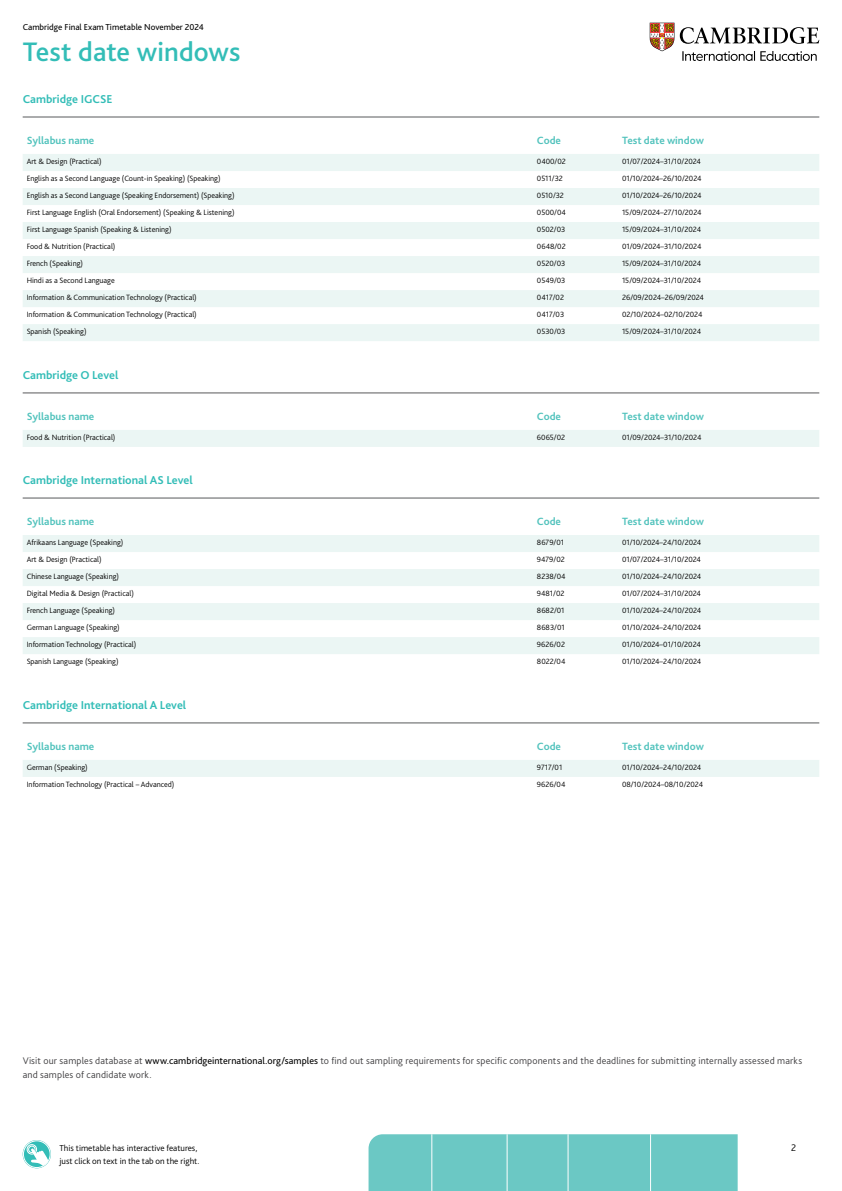
<style>
.page{position:relative;width:842px;height:1191px;background:#fff}
.page>*{position:absolute;margin:0;border:0;box-sizing:border-box;transform-origin:0 0}
.Section_header{font:500 28px "Bliss Pro";color:#33bdb7}
.Test_date_qualificat{font:700 12px "Bliss Pro";color:#33bdb7}
.t1{font:700 11px "Bliss Pro";color:#53c3bd}
.t2{font:300 10px/14px "Bliss Pro";letter-spacing:.015em;color:#414042}
.t3{font:300 10px "Bliss Pro";color:#000}
.t4{font:300 9px/12.5px "Bliss Pro";color:#000}
.t5{font:9px "Bliss Pro";color:#000}
.Table_body_text{font:300 8px "Bliss Pro";color:#000}
.s1{font-weight:400;color:#000}
</style>
<div class="page">
<svg style="left:23px;top:1140px;width:28px;height:28px"></svg>
<svg style="left:27px;top:1144px;width:22px;height:22px"></svg>
<div style="left:23px;top:1140px;width:27px;height:27px;border:1px solid #fff;border-radius:50%"></div>
<svg style="left:682px;top:51px;width:135px;height:10px"></svg>
<svg style="left:680px;top:27px;width:139px;height:17px"></svg>
<svg style="left:650px;top:23px;width:24px;height:28px"></svg>
<hr style="left:23px;top:117px;width:796px;height:1px;background:#58595b">
<svg style="left:23px;top:154px;width:796px;height:187px;fill:#ebf6f4"></svg>
<hr style="left:23px;top:393px;width:796px;height:1px;background:#58595b">
<div style="left:23px;top:430px;width:796px;height:17px;background:#ebf6f4"></div>
<hr style="left:23px;top:498px;width:796px;height:1px;background:#58595b">
<svg style="left:23px;top:535px;width:796px;height:119px;fill:#ebf6f4"></svg>
<hr style="left:23px;top:722px;width:796px;height:1px;background:#58595b">
<div style="left:23px;top:760px;width:796px;height:17px;background:#ebf6f4"></div>
<div style="left:369px;top:1134px;width:369px;height:57px;background:#6bc8c4"></div>
<hr style="left:567px;top:1134px;width:1px;height:57px;background:#fff">
<hr style="left:650px;top:1134px;width:1px;height:57px;background:#fff">
<hr style="left:507px;top:1134px;width:1px;height:57px;background:#fff">
<hr style="left:431px;top:1134px;width:1px;height:57px;background:#fff">
<p class="t5" style="left:23px;top:21px;width:183px">Cambridge Final Exam Timetable November 2024</p>
<p class="Section_header" style="left:23px;top:34px;width:219px">Test date windows</p>
<p class="Test_date_qualificat" style="left:23px;top:91px;width:91px">Cambridge IGCSE</p>
<p class="t1" style="left:27px;top:133px;width:69px">Syllabus name</p>
<p class="t1" style="left:537px;top:133px;width:26px">Code</p>
<p class="t1" style="left:622px;top:133px;width:83px">Test date window</p>
<p class="Table_body_text" style="left:27px;top:156px;width:76px">Art &amp; Design (Practical)</p>
<p class="Table_body_text" style="left:537px;top:156px;width:30px">0400/02</p>
<p class="Table_body_text" style="left:622px;top:156px;width:80px">01/07/2024–31/10/2024</p>
<p class="Table_body_text" style="left:27px;top:173px;width:195px">English as a Second Language (Count-in Speaking) (Speaking)</p>
<p class="Table_body_text" style="left:537px;top:173px;width:27px">0511/32</p>
<p class="Table_body_text" style="left:622px;top:173px;width:81px">01/10/2024–26/10/2024</p>
<p class="Table_body_text" style="left:27px;top:190px;width:209px">English as a Second Language (Speaking Endorsement) (Speaking)</p>
<p class="Table_body_text" style="left:537px;top:190px;width:28px">0510/32</p>
<p class="Table_body_text" style="left:622px;top:190px;width:81px">01/10/2024–26/10/2024</p>
<p class="Table_body_text" style="left:27px;top:207px;width:209px">First Language English (Oral Endorsement) (Speaking &amp; Listening)</p>
<p class="Table_body_text" style="left:537px;top:207px;width:30px">0500/04</p>
<p class="Table_body_text" style="left:622px;top:207px;width:81px">15/09/2024–27/10/2024</p>
<p class="Table_body_text" style="left:27px;top:224px;width:146px">First Language Spanish (Speaking &amp; Listening)</p>
<p class="Table_body_text" style="left:537px;top:224px;width:30px">0502/03</p>
<p class="Table_body_text" style="left:622px;top:224px;width:81px">15/09/2024–31/10/2024</p>
<p class="Table_body_text" style="left:27px;top:241px;width:90px">Food &amp; Nutrition (Practical)</p>
<p class="Table_body_text" style="left:537px;top:241px;width:30px">0648/02</p>
<p class="Table_body_text" style="left:622px;top:241px;width:81px">01/09/2024–31/10/2024</p>
<p class="Table_body_text" style="left:27px;top:258px;width:58px">French (Speaking)</p>
<p class="Table_body_text" style="left:537px;top:258px;width:30px">0520/03</p>
<p class="Table_body_text" style="left:622px;top:258px;width:81px">15/09/2024–31/10/2024</p>
<p class="Table_body_text" style="left:27px;top:275px;width:90px">Hindi as a Second Language</p>
<p class="Table_body_text" style="left:537px;top:275px;width:30px">0549/03</p>
<p class="Table_body_text" style="left:622px;top:275px;width:81px">15/09/2024–31/10/2024</p>
<p class="Table_body_text" style="left:27px;top:292px;width:172px">Information &amp; Communication Technology (Practical)</p>
<p class="Table_body_text" style="left:537px;top:292px;width:29px">0417/02</p>
<p class="Table_body_text" style="left:622px;top:292px;width:83px">26/09/2024–26/09/2024</p>
<p class="Table_body_text" style="left:27px;top:309px;width:172px">Information &amp; Communication Technology (Practical)</p>
<p class="Table_body_text" style="left:537px;top:309px;width:29px">0417/03</p>
<p class="Table_body_text" style="left:622px;top:309px;width:82px">02/10/2024–02/10/2024</p>
<p class="Table_body_text" style="left:27px;top:326px;width:61px">Spanish (Speaking)</p>
<p class="Table_body_text" style="left:537px;top:326px;width:30px">0530/03</p>
<p class="Table_body_text" style="left:622px;top:326px;width:81px">15/09/2024–31/10/2024</p>
<p class="Test_date_qualificat" style="left:23px;top:367px;width:97px">Cambridge O Level</p>
<p class="t1" style="left:27px;top:409px;width:69px">Syllabus name</p>
<p class="t1" style="left:537px;top:409px;width:26px">Code</p>
<p class="t1" style="left:622px;top:409px;width:83px">Test date window</p>
<p class="Table_body_text" style="left:27px;top:432px;width:90px">Food &amp; Nutrition (Practical)</p>
<p class="Table_body_text" style="left:537px;top:432px;width:30px">6065/02</p>
<p class="Table_body_text" style="left:622px;top:432px;width:81px">01/09/2024–31/10/2024</p>
<p class="Test_date_qualificat" style="left:23px;top:473px;width:172px">Cambridge International AS Level</p>
<p class="t1" style="left:27px;top:514px;width:69px">Syllabus name</p>
<p class="t1" style="left:537px;top:514px;width:26px">Code</p>
<p class="t1" style="left:622px;top:514px;width:83px">Test date window</p>
<p class="Table_body_text" style="left:27px;top:537px;width:98px">Afrikaans Language (Speaking)</p>
<p class="Table_body_text" style="left:537px;top:537px;width:29px">8679/01</p>
<p class="Table_body_text" style="left:622px;top:537px;width:81px">01/10/2024–24/10/2024</p>
<p class="Table_body_text" style="left:27px;top:554px;width:76px">Art &amp; Design (Practical)</p>
<p class="Table_body_text" style="left:537px;top:554px;width:29px">9479/02</p>
<p class="Table_body_text" style="left:622px;top:554px;width:80px">01/07/2024–31/10/2024</p>
<p class="Table_body_text" style="left:27px;top:571px;width:94px">Chinese Language (Speaking)</p>
<p class="Table_body_text" style="left:537px;top:571px;width:30px">8238/04</p>
<p class="Table_body_text" style="left:622px;top:571px;width:81px">01/10/2024–24/10/2024</p>
<p class="Table_body_text" style="left:27px;top:588px;width:109px">Digital Media &amp; Design (Practical)</p>
<p class="Table_body_text" style="left:537px;top:588px;width:29px">9481/02</p>
<p class="Table_body_text" style="left:622px;top:588px;width:80px">01/07/2024–31/10/2024</p>
<p class="Table_body_text" style="left:27px;top:605px;width:90px">French Language (Speaking)</p>
<p class="Table_body_text" style="left:537px;top:605px;width:29px">8682/01</p>
<p class="Table_body_text" style="left:622px;top:605px;width:81px">01/10/2024–24/10/2024</p>
<p class="Table_body_text" style="left:27px;top:622px;width:95px">German Language (Speaking)</p>
<p class="Table_body_text" style="left:537px;top:622px;width:29px">8683/01</p>
<p class="Table_body_text" style="left:622px;top:622px;width:81px">01/10/2024–24/10/2024</p>
<p class="Table_body_text" style="left:27px;top:639px;width:111px">Information Technology (Practical)</p>
<p class="Table_body_text" style="left:537px;top:639px;width:30px">9626/02</p>
<p class="Table_body_text" style="left:622px;top:639px;width:80px">01/10/2024–01/10/2024</p>
<p class="Table_body_text" style="left:27px;top:656px;width:93px">Spanish Language (Speaking)</p>
<p class="Table_body_text" style="left:537px;top:656px;width:30px">8022/04</p>
<p class="Table_body_text" style="left:622px;top:656px;width:81px">01/10/2024–24/10/2024</p>
<p class="Test_date_qualificat" style="left:23px;top:697px;width:165px">Cambridge International A Level</p>
<p class="t1" style="left:27px;top:739px;width:69px">Syllabus name</p>
<p class="t1" style="left:537px;top:739px;width:26px">Code</p>
<p class="t1" style="left:622px;top:739px;width:83px">Test date window</p>
<p class="Table_body_text" style="left:27px;top:762px;width:63px">German (Speaking)</p>
<p class="Table_body_text" style="left:537px;top:762px;width:27px">9717/01</p>
<p class="Table_body_text" style="left:622px;top:762px;width:81px">01/10/2024–24/10/2024</p>
<p class="Table_body_text" style="left:27px;top:779px;width:149px">Information Technology (Practical – Advanced)</p>
<p class="Table_body_text" style="left:537px;top:779px;width:30px">9626/04</p>
<p class="Table_body_text" style="left:622px;top:779px;width:83px">08/10/2024–08/10/2024</p>
<p class="t2" style="left:23px;top:1053px;width:781px">Visit our samples database at <span class="s1">www.cambridgeinternational.org/samples</span> to find out sampling requirements for specific components and the deadlines for submitting internally assessed marks and samples of candidate work.</p>
<p class="t4" style="left:60px;top:1142px;width:141px">This timetable has interactive features, just click on text in the tab on the right.</p>
<p class="t3" style="left:791px;top:1141px;width:7px">2</p>
</div>
